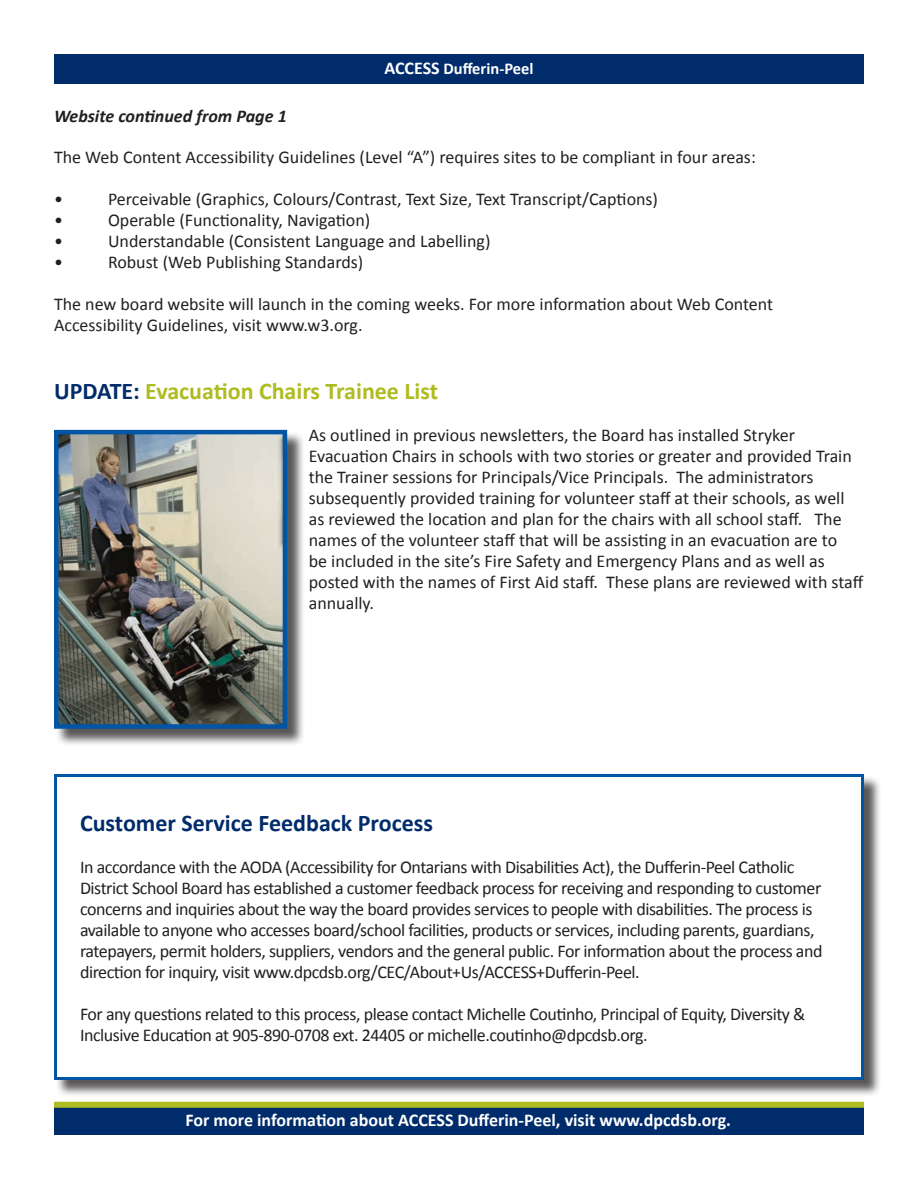
<style>
.page{position:relative;width:918px;height:1188px;background:#fff}
.page>*{position:absolute;margin:0;border:0;box-sizing:border-box;transform-origin:0 0}
.t1{font:700 24px "Calibri";color:#aebc21}
.t2{font:700 24px "Calibri";color:#002c6b}
.t3{font:18px/21px "Calibri";letter-spacing:-.01em;color:#231f20}
.t4{font:700 18px "Calibri";color:#fff}
.t5{font:italic 700 18px "Calibri";color:#231f20}
.t6{font:700 16.5px "Calibri";color:#fff}
.s1{font-size:18px}
.s2{color:#002c6b}
</style>
<div class="page">
<div style="left:54px;top:54px;width:810px;height:29px;background:#002c6b"></div>
<div style="left:54px;top:1105px;width:810px;height:30px;background:#002c6b"></div>
<div style="left:54px;top:1102px;width:810px;height:6px;background:#aebc21"></div>
<div style="left:55px;top:431px;width:250px;height:316px;background:#231f20;opacity:.75"></div>
<img style="left:59px;top:435px;width:223px;height:289px">
<div style="left:54px;top:430px;width:233px;height:299px;border:4px solid #0155a5"></div>
<div style="left:55px;top:775px;width:826px;height:323px;background:#231f20;opacity:.75"></div>
<div style="left:54px;top:774px;width:810px;height:306px;background:#fff;border:3px solid #0155a5"></div>
<p class="t6" style="left:384px;top:58px;width:151px"><span class="s1">ACCESS</span> Dufferin-Peel</p>
<p class="t5" style="left:54px;top:104px;width:234px">Website continued from Page 1</p>
<p class="t3" style="left:54px;top:147px;width:703px">The Web Content Accessibility Guidelines (Level “A”) requires sites to be compliant in four areas:</p>
<p class="t3" style="left:54px;top:189px;width:10px">•</p>
<p class="t3" style="left:108px;top:189px;width:552px">Perceivable (Graphics, Colours/Contrast, Text Size, Text Transcript/Captions)</p>
<p class="t3" style="left:54px;top:210px;width:10px">•</p>
<p class="t3" style="left:108px;top:210px;width:264px">Operable (Functionality, Navigation)</p>
<p class="t3" style="left:54px;top:231px;width:10px">•</p>
<p class="t3" style="left:108px;top:231px;width:384px">Understandable (Consistent Language and Labelling)</p>
<p class="t3" style="left:54px;top:252px;width:10px">•</p>
<p class="t3" style="left:108px;top:252px;width:257px">Robust (Web Publishing Standards)</p>
<p class="t3" style="left:54px;top:294px;width:721px">The new board website will launch in the coming weeks. For more information about Web Content<br>Accessibility Guidelines, visit www.w3.org.</p>
<p class="t1" style="left:54px;top:376px;width:386px"><span class="s2">UPDATE:</span> Evacuation Chairs Trainee List</p>
<p class="t3" style="left:309px;top:425px;width:556px">As outlined in previous newsletters, the Board has installed Stryker Evacuation Chairs in schools with two stories or greater and provided Train the Trainer sessions for Principals/Vice Principals. The administrators subsequently provided training for volunteer staff at their schools, as well as reviewed the location and plan for the chairs with all school staff. The names of the volunteer staff that will be assisting in an evacuation are to<br>be included in the site’s Fire Safety and Emergency Plans and as well as posted with the names of First Aid staff. These plans are reviewed with staff annually.</p>
<p class="t2" style="left:80px;top:808px;width:355px">Customer Service Feedback Process</p>
<p class="t3" style="left:80px;top:856px;width:744px">In accordance with the AODA (Accessibility for Ontarians with Disabilities Act), the Dufferin-Peel Catholic District School Board has established a customer feedback process for receiving and responding to customer concerns and inquiries about the way the board provides services to people with disabilities. The process is available to anyone who accesses board/school facilities, products or services, including parents, guardians, ratepayers, permit holders, suppliers, vendors and the general public. For information about the process and direction for inquiry, visit www.dpcdsb.org/CEC/About+Us/ACCESS+Dufferin-Peel.</p>
<p class="t3" style="left:80px;top:1003px;width:727px">For any questions related to this process, please contact Michelle Coutinho, Principal of Equity, Diversity &amp;<br>Inclusive Education at 905-890-0708 ext. 24405 or michelle.coutinho@dpcdsb.org.</p>
<p class="t4" style="left:185px;top:1108px;width:547px">For more information about ACCESS Dufferin-Peel, visit www.dpcdsb.org.</p>
</div>
